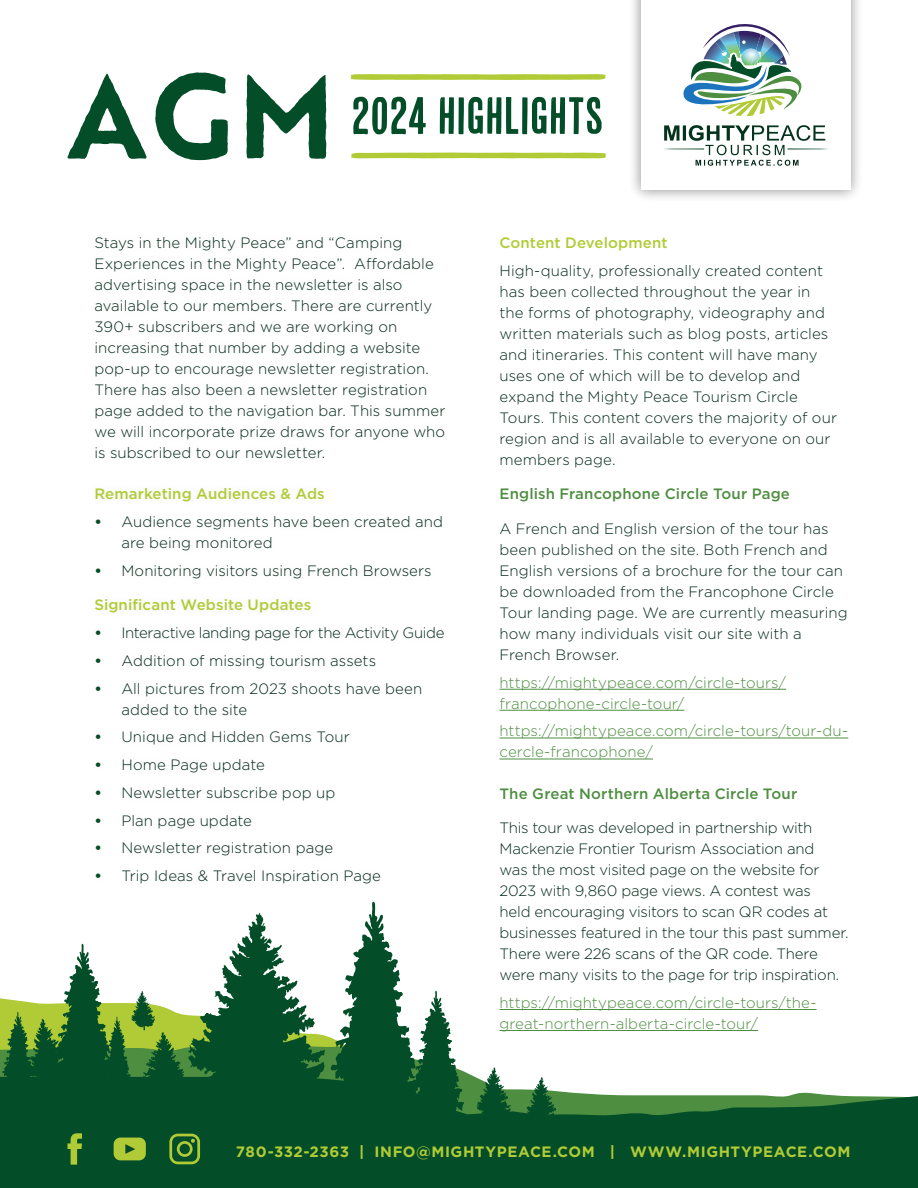
<style>
.page{position:relative;width:918px;height:1188px;background:#fff}
.page>*{position:absolute;margin:0;border:0;box-sizing:border-box;transform-origin:0 0}
.t1{font:700 117px "Brother 1816 Printed";color:#034e28}
.t2{font:52.35px "Cheap Pine Sans";letter-spacing:-.005em;color:#034e28}
.t3{font:300 15px/21px "Gotham";color:#032819}
.t4{font:300 15px/21px "Gotham";letter-spacing:.005em;color:#4e8e41}
.t5{font:500 15px "Gotham";letter-spacing:.005em;color:#b0cb36}
.t6{font:500 15px "Gotham";letter-spacing:.01em;color:#4e8e41}
.t7{font:700 15px "Gotham";letter-spacing:.04em;color:#b0cb36}
.t8{font:300 15px "Gotham";letter-spacing:-.025em;color:#032819}
.s1{font-weight:700;color:#034e28}
</style>
<div class="page">
<svg style="left:0;top:1089px;width:918px;height:99px;background:#155c34"></svg>
<svg style="left:523px;top:1077px;width:36px;height:61px"></svg>
<div style="left:628px;top:0;width:236px;height:203px;background:#000;opacity:.5"></div>
<div style="left:641px;top:0;width:209px;height:190px;background:#fff"></div>
<svg style="left:664px;top:125px;width:164px;height:41px"></svg>
<img style="left:683px;top:24px;width:119px;height:92px">
<hr style="left:500px;top:689px;width:286px;height:1px;background:#4e8e41">
<hr style="left:500px;top:710px;width:184px;height:1px;background:#4e8e41">
<hr style="left:500px;top:738px;width:348px;height:1px;background:#4e8e41">
<hr style="left:500px;top:759px;width:153px;height:1px;background:#4e8e41">
<hr style="left:500px;top:1009px;width:317px;height:1px;background:#4e8e41">
<hr style="left:500px;top:1030px;width:258px;height:1px;background:#4e8e41">
<svg style="left:0;top:902px;width:511px;height:263px"></svg>
<svg style="left:351px;top:153px;width:255px;height:5px"></svg>
<svg style="left:351px;top:74px;width:255px;height:6px;background:#b7cf49"></svg>
<h1 class="t1" style="left:68px;top:27px;width:269px">AGM</h1>
<h2 class="t2" style="left:351px;top:87px;width:254px">2024 HIGHLIGHTS</h2>
<p class="t3" style="left:94px;top:232px;width:353px">Stays in the Mighty Peace” and “Camping Experiences in the Mighty Peace”. Affordable advertising space in the newsletter is also available to our members. There are currently 390+ subscribers and we are working on increasing that number by adding a website pop-up to encourage newsletter registration.<br>There has also been a newsletter registration page added to the navigation bar. This summer we will incorporate prize draws for anyone who is subscribed to our newsletter.</p>
<p class="t5" style="left:94px;top:484px;width:232px">Remarketing Audiences &amp; Ads</p>
<p class="t3" style="left:121px;top:511px;width:323px;text-indent:-27px"><span class="s1">•</span> Audience segments have been created and are being monitored</p>
<p class="t3" style="left:94px;top:560px;width:339px"><span class="s1">•</span> Monitoring visitors using French Browsers</p>
<p class="t5" style="left:94px;top:595px;width:218px">Significant Website Updates</p>
<p class="t8" style="left:94px;top:623px;width:352px"><span class="s1">•</span> Interactive landing page for the Activity Guide</p>
<p class="t3" style="left:94px;top:650px;width:283px"><span class="s1">•</span> Addition of missing tourism assets</p>
<p class="t3" style="left:121px;top:678px;width:302px;text-indent:-27px"><span class="s1">•</span> All pictures from 2023 shoots have been added to the site</p>
<p class="t3" style="left:94px;top:726px;width:257px"><span class="s1">•</span> Unique and Hidden Gems Tour</p>
<p class="t3" style="left:94px;top:754px;width:172px"><span class="s1">•</span> Home Page update</p>
<p class="t3" style="left:94px;top:782px;width:242px"><span class="s1">•</span> Newsletter subscribe pop up</p>
<p class="t3" style="left:94px;top:810px;width:159px"><span class="s1">•</span> Plan page update</p>
<p class="t3" style="left:94px;top:837px;width:240px"><span class="s1">•</span> Newsletter registration page</p>
<p class="t3" style="left:94px;top:865px;width:288px"><span class="s1">•</span> Trip Ideas &amp; Travel Inspiration Page</p>
<p class="t5" style="left:500px;top:233px;width:170px">Content Development</p>
<p class="t3" style="left:500px;top:260px;width:339px">High-quality, professionally created content has been collected throughout the year in the forms of photography, videography and written materials such as blog posts, articles and itineraries. This content will have many uses one of which will be to develop and expand the Mighty Peace Tourism Circle Tours. This content covers the majority of our region and is all available to everyone on our members page.</p>
<p class="t6" style="left:500px;top:484px;width:292px">English Francophone Circle Tour Page</p>
<p class="t3" style="left:500px;top:518px;width:350px">A French and English version of the tour has been published on the site. Both French and English versions of a brochure for the tour can be downloaded from the Francophone Circle Tour landing page. We are currently measuring how many individuals visit our site with a French Browser.</p>
<p class="t4" style="left:500px;top:672px;width:288px">https://mightypeace.com/circle-tours/ francophone-circle-tour/</p>
<p class="t4" style="left:500px;top:720px;width:350px">https://mightypeace.com/circle-tours/tour-du&shy;cercle-francophone/</p>
<p class="t6" style="left:500px;top:784px;width:299px">The Great Northern Alberta Circle Tour</p>
<p class="t3" style="left:500px;top:817px;width:351px">This tour was developed in partnership with Mackenzie Frontier Tourism Association and<br>was the most visited page on the website for 2023 with 9,860 page views. A contest was<br>held encouraging visitors to scan QR codes at businesses featured in the tour this past summer.<br>There were 226 scans of the QR code. There were many visits to the page for trip inspiration.</p>
<p class="t4" style="left:500px;top:992px;width:319px">https://mightypeace.com/circle-tours/the&shy;great-northern-alberta-circle-tour/</p>
<p class="t7" style="left:236px;top:1142px;width:616px">780-332-2363 | INFO@MIGHTYPEACE.COM | WWW.MIGHTYPEACE.COM</p>
</div>
